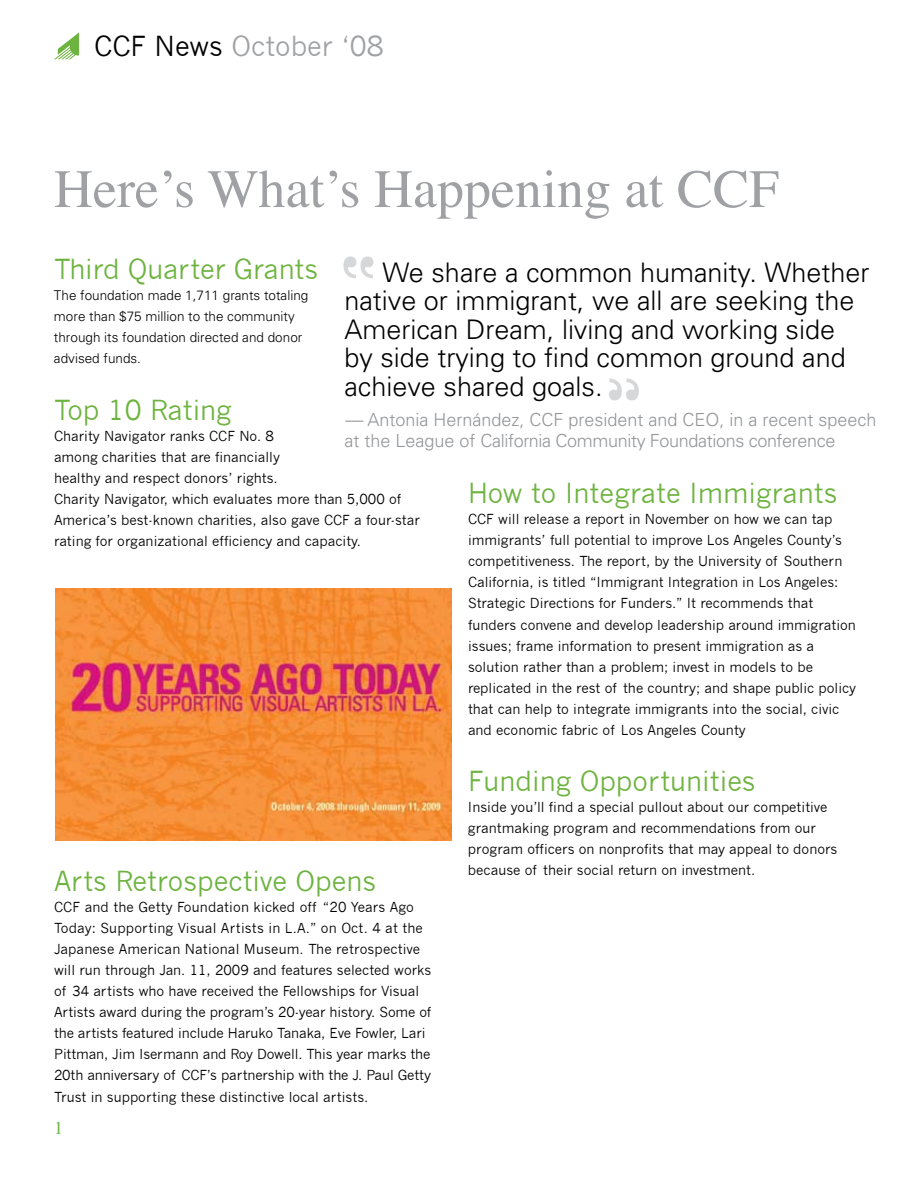
<style>
.page{position:relative;width:918px;height:1188px;background:#fff}
.page>*{position:absolute;margin:0;border:0;box-sizing:border-box;transform-origin:0 0}
.t1{font:54px "Times";color:#9fa1a4}
.t2{font:300 27px/28.5px "Univers";color:#000}
.t3{font:27px "News Gothic";color:#6db33f}
.t4{font:27px "News Gothic";color:#9fa1a4}
.t5{font:300 18px/21px "Univers";color:#939598}
.t6{font:18px "Times";color:#6db33f}
.t7{font:13.5px/21px "News Gothic";color:#000}
.t8{font:300 13.5px/21px "Univers";color:#000}
.s1{color:#000}
.s2{font-style:italic}
</style>
<div class="page">
<img style="left:55px;top:588px;width:397px;height:252px">
<svg style="left:54px;top:32px;width:25px;height:27px"></svg>
<svg style="left:609px;top:378px;width:30px;height:22px"></svg>
<svg style="left:344px;top:257px;width:29px;height:21px"></svg>
<h2 class="t4" style="left:94px;top:30px;width:291px"><span class="s1">CCF News</span> October ‘08</h2>
<h1 class="t1" style="left:54px;top:138px;width:727px">Here’s What’s Happening at CCF</h1>
<h2 class="t3" style="left:54px;top:254px;width:266px">Third Quarter Grants</h2>
<p class="t8" style="left:54px;top:285px;width:256px">The foundation made 1,711 grants totaling more than $75 million to the community through its foundation directed and donor advised funds.</p>
<h2 class="t3" style="left:54px;top:395px;width:179px">Top 10 Rating</h2>
<p class="t7" style="left:54px;top:426px;width:367px">Charity Navigator ranks CCF No. 8<br>among charities that are financially<br>healthy and respect donors’ rights.<br>Charity Navigator, which evaluates more than 5,000 of America’s best-known charities, also gave CCF a four-star rating for organizational efficiency and capacity.</p>
<h2 class="t2" style="left:344px;top:258px;width:527px;text-indent:38px">We share a common humanity. Whether native or immigrant, we all are seeking the American Dream, living and working side by side trying to find common ground and achieve shared goals.</h2>
<h3 class="t5" style="left:344px;top:409px;width:534px"><span class="s2">—</span> Antonia Hernández, CCF president and CEO, in a recent speech at the League of California Community Foundations conference</h3>
<h2 class="t3" style="left:468px;top:478px;width:371px">How to Integrate Immigrants</h2>
<p class="t7" style="left:468px;top:509px;width:390px">CCF will release a report in November on how we can tap immigrants’ full potential to improve Los Angeles County’s competitiveness. The report, by the University of Southern California, is titled “Immigrant Integration in Los Angeles:<br>Strategic Directions for Funders.” It recommends that funders convene and develop leadership around immigration issues; frame information to present immigration as a solution rather than a problem; invest in models to be replicated in the rest of the country; and shape public policy that can help to integrate immigrants into the social, civic and economic fabric of Los Angeles County</p>
<h2 class="t3" style="left:468px;top:766px;width:289px">Funding Opportunities</h2>
<p class="t7" style="left:468px;top:797px;width:371px">Inside you’ll find a special pullout about our competitive grantmaking program and recommendations from our program officers on nonprofits that may appeal to donors because of their social return on investment.</p>
<h2 class="t3" style="left:54px;top:866px;width:324px">Arts Retrospective Opens</h2>
<p class="t7" style="left:54px;top:897px;width:379px">CCF and the Getty Foundation kicked off “20 Years Ago Today: Supporting Visual Artists in L.A.” on Oct. 4 at the Japanese American National Museum. The retrospective will run through Jan. 11, 2009 and features selected works of 34 artists who have received the Fellowships for Visual Artists award during the program’s 20-year history. Some of the artists featured include Haruko Tanaka, Eve Fowler, Lari Pittman, Jim Isermann and Roy Dowell. This year marks the 20th anniversary of CCF’s partnership with the J. Paul Getty Trust in supporting these distinctive local artists.</p>
<h3 class="t6" style="left:54px;top:1111px;width:10px">1</h3>
</div>
